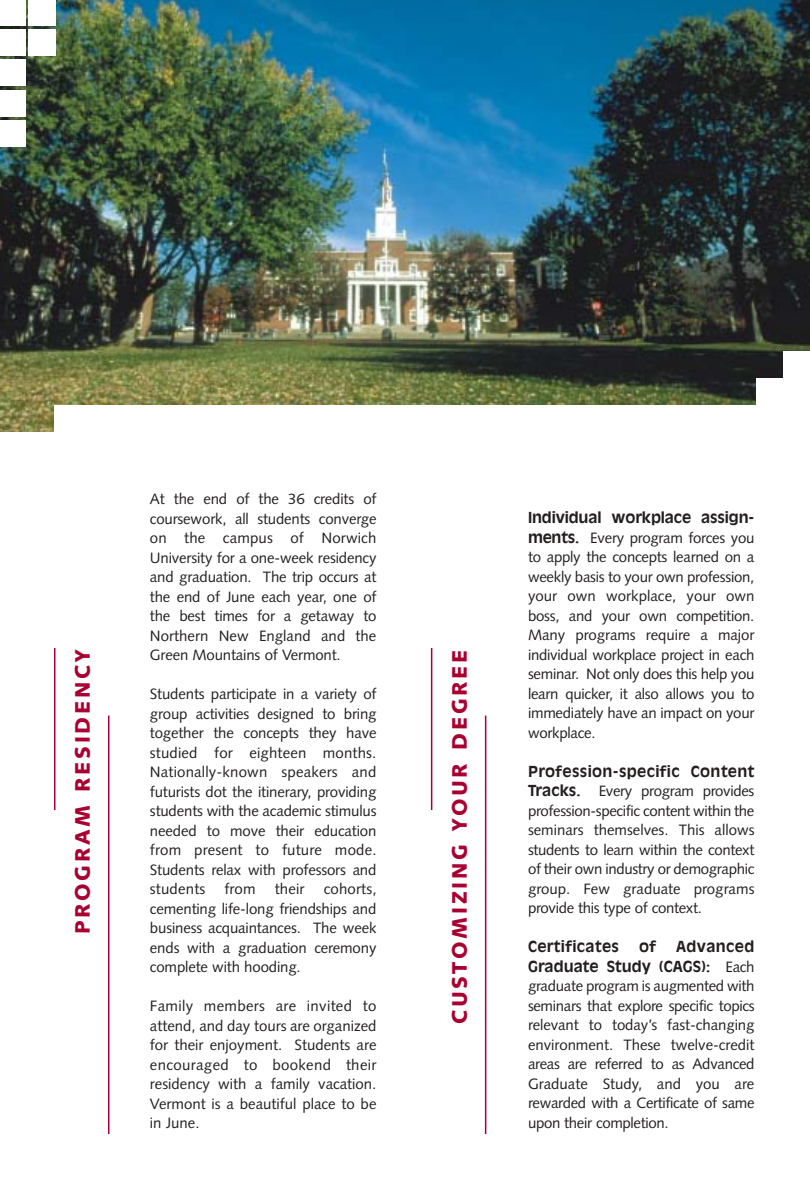
<style>
.page{position:relative;width:810px;height:1188px;background:#fff}
.page>*{position:absolute;margin:0;border:0;box-sizing:border-box;transform-origin:0 0}
.t1{font:900 21px "Syntax";letter-spacing:.13em;color:#a90031}
.t2{font:15px/19.5px "Syntax";letter-spacing:-.01em;color:#231f1f;text-align:justify}
.t3{font:700 15px "Antique Olive";letter-spacing:.02em;color:#231f1f}
.t4{font:700 15px/19.5px "Antique Olive";color:#231f1f;text-align:right}
.t5{font:700 15px "Antique Olive";letter-spacing:-.01em;color:#231f1f}
.s1{font-family:"Antique Olive";font-weight:700}
.s2{font-family:"Syntax";font-weight:400}
</style>
<div class="page">
<hr style="left:431px;top:648px;width:1px;height:162px;background:#a90031">
<hr style="left:485px;top:716px;width:1px;height:418px;background:#a90031">
<hr style="left:54px;top:648px;width:1px;height:162px;background:#a90031">
<hr style="left:108px;top:716px;width:1px;height:418px;background:#a90031">
<img style="left:0;top:0;width:810px;height:432px">
<div style="left:54px;top:405px;width:756px;height:28px;background:#fff"></div>
<div style="left:756px;top:378px;width:54px;height:34px;background:#fff"></div>
<div style="left:783px;top:351px;width:27px;height:27px;background:#fff"></div>
<div style="left:0;top:0;width:26px;height:26px;background:#fff"></div>
<div style="left:29px;top:0;width:27px;height:26px;background:#fff"></div>
<div style="left:29px;top:29px;width:27px;height:27px;background:#fff"></div>
<div style="left:0;top:29px;width:26px;height:27px;background:#fff"></div>
<div style="left:0;top:59px;width:26px;height:27px;background:#fff"></div>
<div style="left:0;top:90px;width:26px;height:27px;background:#fff"></div>
<div style="left:0;top:120px;width:26px;height:27px;background:#fff"></div>
<h1 class="t1" style="left:74px;top:934px;width:287px;rotate:-90deg">PROGRAM RESIDENCY</h1>
<p class="t2" style="left:150px;top:491px;width:228px">At the end of the 36 credits of coursework, all students converge on the campus of Norwich University for a one-week residency and graduation. The trip occurs at the end of June each year, one of the best times for a getaway to Northern New England and the Green Mountains of Vermont.</p>
<p class="t2" style="left:150px;top:686px;width:228px">Students participate in a variety of group activities designed to bring together the concepts they have studied for eighteen months.<br>Nationally-known speakers and futurists dot the itinerary, providing students with the academic stimulus needed to move their education from present to future mode.<br>Students relax with professors and students</p>
<p class="t2" style="left:224px;top:881px;width:33px">from</p>
<p class="t2" style="left:275px;top:881px;width:31px">their</p>
<p class="t2" style="left:150px;top:881px;width:228px;text-indent:174px">cohorts, cementing life-long friendships and business acquaintances. The week ends with a graduation ceremony complete with hooding.</p>
<p class="t2" style="left:150px;top:998px;width:228px">Family members are invited to attend, and day tours are organized for their enjoyment. Students are encouraged to bookend their residency with a family vacation.<br>Vermont is a beautiful place to be in June.</p>
<h1 class="t1" style="left:451px;top:1024px;width:376px;rotate:-90deg">CUSTOMIZING YOUR DEGREE</h1>
<p class="t5" style="left:528px;top:512px;width:228px">Individual workplace assign-</p>
<p class="t2" style="left:528px;top:529px;width:228px"><span class="s1">ments.</span> Every program forces you to apply the concepts learned on a weekly basis to your own profession, your own workplace, your own boss, and your own competition.<br>Many programs require a major individual workplace project in each seminar. Not only does this help you learn quicker, it also allows you to immediately have an impact on your workplace.</p>
<p class="t3" style="left:528px;top:765px;width:228px">Profession-specific Content</p>
<p class="t2" style="left:528px;top:783px;width:228px"><span class="s1">Tracks.</span> Every program provides profession-specific content within the seminars themselves. This allows students to learn within the context of their own industry or demographic group. Few graduate programs provide this type of context.</p>
<p class="t3" style="left:528px;top:941px;width:93px">Certificates</p>
<p class="t3" style="left:639px;top:941px;width:18px">of</p>
<p class="t4" style="left:528px;top:938px;width:228px">Advanced<br>Graduate Study (CAGS): <span class="s2">Each</span></p>
<p class="t2" style="left:528px;top:978px;width:228px">graduate program is augmented with seminars that explore specific topics relevant to today’s fast-changing environment. These twelve-credit areas are referred to as Advanced Graduate Study, and you are rewarded with a Certificate of same upon their completion.</p>
</div>
